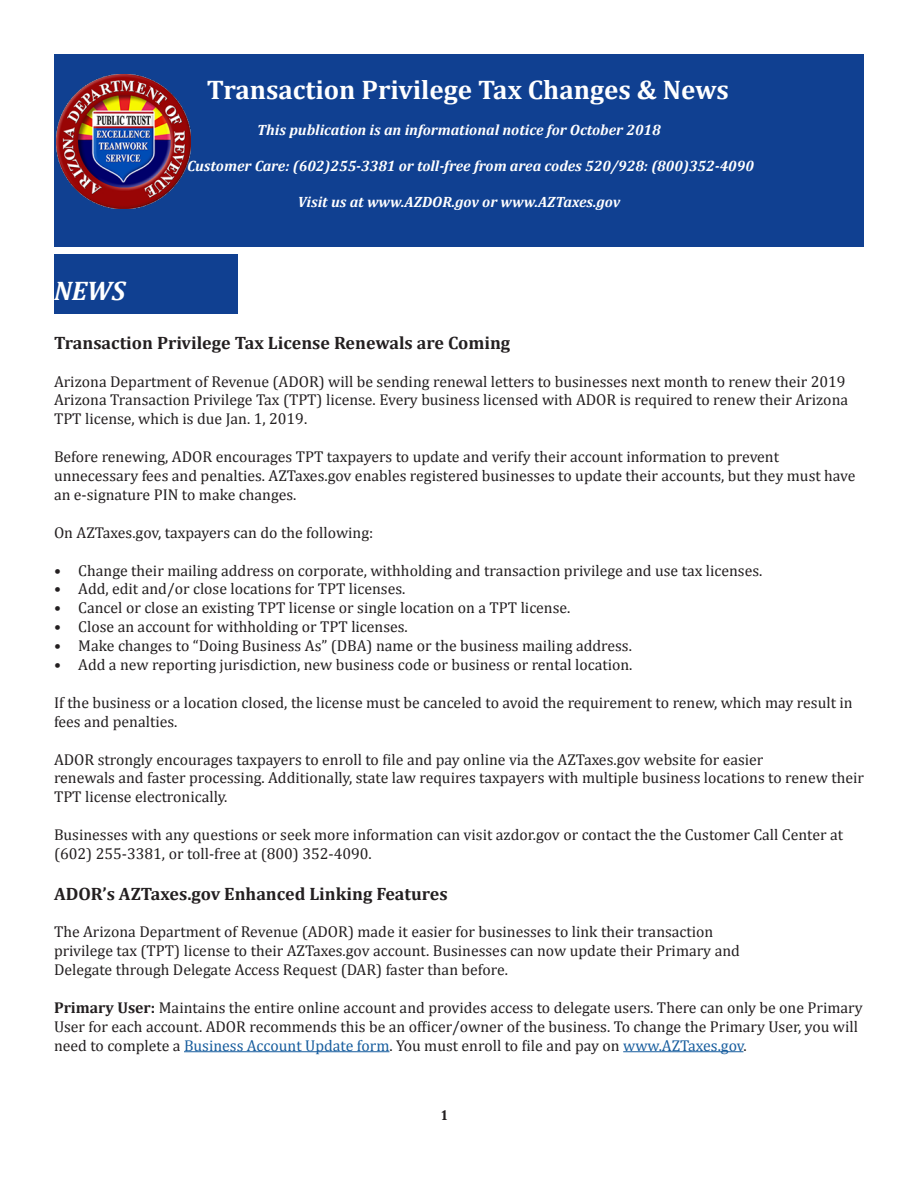
<style>
.page{position:relative;width:918px;height:1188px;background:#fff}
.page>*{position:absolute;margin:0;border:0;box-sizing:border-box;transform-origin:0 0}
.t1{font:700 27px "Cambria";color:#fff}
.t2{font:italic 700 27px "Cambria";color:#fff}
.t3{font:700 18px "Cambria";color:#231f20}
.t4{font:15.75px/18.9px "Cambria";color:#231f20}
.t5{font:italic 700 15px "Cambria";color:#fff}
.t6{font:700 14.25px "Cambria";color:#231f20}
.s1{font-weight:700}
.s2{color:#175d9e}
</style>
<div class="page">
<div style="left:54px;top:54px;width:810px;height:193px;background:#104091"></div>
<img style="left:57px;top:75px;width:133px;height:133px">
<hr style="left:184px;top:1051px;width:205px;height:1px;background:#175d9e">
<hr style="left:623px;top:1051px;width:120px;height:1px;background:#175d9e">
<div style="left:54px;top:254px;width:184px;height:60px;background:#104091"></div>
<p class="t2" style="left:54px;top:271px;width:73px">NEWS</p>
<p class="t1" style="left:207px;top:71px;width:523px">Transaction Privilege Tax Changes &amp; News</p>
<p class="t5" style="left:257px;top:120px;width:405px">This publication is an informational notice for October 2018</p>
<p class="t5" style="left:187px;top:156px;width:568px">Customer Care: (602)255-3381 or toll-free from area codes 520/928: (800)352-4090</p>
<p class="t5" style="left:298px;top:192px;width:324px">Visit us at www.AZDOR.gov or www.AZTaxes.gov</p>
<p class="t3" style="left:54px;top:330px;width:458px">Transaction Privilege Tax License Renewals are Coming</p>
<p class="t4" style="left:54px;top:372px;width:796px">Arizona Department of Revenue (ADOR) will be sending renewal letters to businesses next month to renew their 2019<br>Arizona Transaction Privilege Tax (TPT) license. Every business licensed with ADOR is required to renew their Arizona<br>TPT license, which is due Jan. 1, 2019.</p>
<p class="t4" style="left:54px;top:447px;width:727px">Before renewing, ADOR encourages TPT taxpayers to update and verify their account information to prevent</p>
<p class="t4" style="left:54px;top:466px;width:803px">unnecessary fees and penalties. AZTaxes.gov enables registered businesses to update their accounts, but they must have an e-signature PIN to make changes.</p>
<p class="t4" style="left:54px;top:523px;width:321px">On AZTaxes.gov, taxpayers can do the following:</p>
<p class="t4" style="left:54px;top:561px;width:710px">• Change their mailing address on corporate, withholding and transaction privilege and use tax licenses.</p>
<p class="t4" style="left:54px;top:580px;width:353px">• Add, edit and/or close locations for TPT licenses.</p>
<p class="t4" style="left:54px;top:599px;width:518px">• Cancel or close an existing TPT license or single location on a TPT license.</p>
<p class="t4" style="left:54px;top:617px;width:355px">• Close an account for withholding or TPT licenses.</p>
<p class="t4" style="left:54px;top:636px;width:579px">• Make changes to “Doing Business As” (DBA) name or the business mailing address.</p>
<p class="t4" style="left:54px;top:655px;width:580px">• Add a new reporting jurisdiction, new business code or business or rental location.</p>
<p class="t4" style="left:54px;top:693px;width:800px">If the business or a location closed, the license must be canceled to avoid the requirement to renew, which may result in fees and penalties.</p>
<p class="t4" style="left:54px;top:750px;width:711px">ADOR strongly encourages taxpayers to enroll to file and pay online via the AZTaxes.gov website for easier</p>
<p class="t4" style="left:54px;top:769px;width:811px">renewals and faster processing. Additionally, state law requires taxpayers with multiple business locations to renew their<br>TPT license electronically.</p>
<p class="t4" style="left:54px;top:825px;width:791px">Businesses with any questions or seek more information can visit azdor.gov or contact the the Customer Call Center at (602) 255-3381, or toll-free at (800) 352-4090.</p>
<p class="t3" style="left:54px;top:881px;width:395px">ADOR’s AZTaxes.gov Enhanced Linking Features</p>
<p class="t4" style="left:54px;top:923px;width:661px">The Arizona Department of Revenue (ADOR) made it easier for businesses to link their transaction</p>
<p class="t4" style="left:54px;top:941px;width:687px">privilege tax (TPT) license to their AZTaxes.gov account. Businesses can now update their Primary and</p>
<p class="t4" style="left:54px;top:960px;width:456px">Delegate through Delegate Access Request (DAR) faster than before.</p>
<p class="t4" style="left:54px;top:998px;width:810px"><span class="s1">Primary User:</span> Maintains the entire online account and provides access to delegate users. There can only be one Primary<br>User for each account. ADOR recommends this be an officer/owner of the business. To change the Primary User, you will need to complete a <span class="s2">Business Account Update form</span>. You must enroll to file and pay on <span class="s2">www.AZTaxes.gov</span>.</p>
<p class="t6" style="left:442px;top:1105px;width:7px">1</p>
</div>
